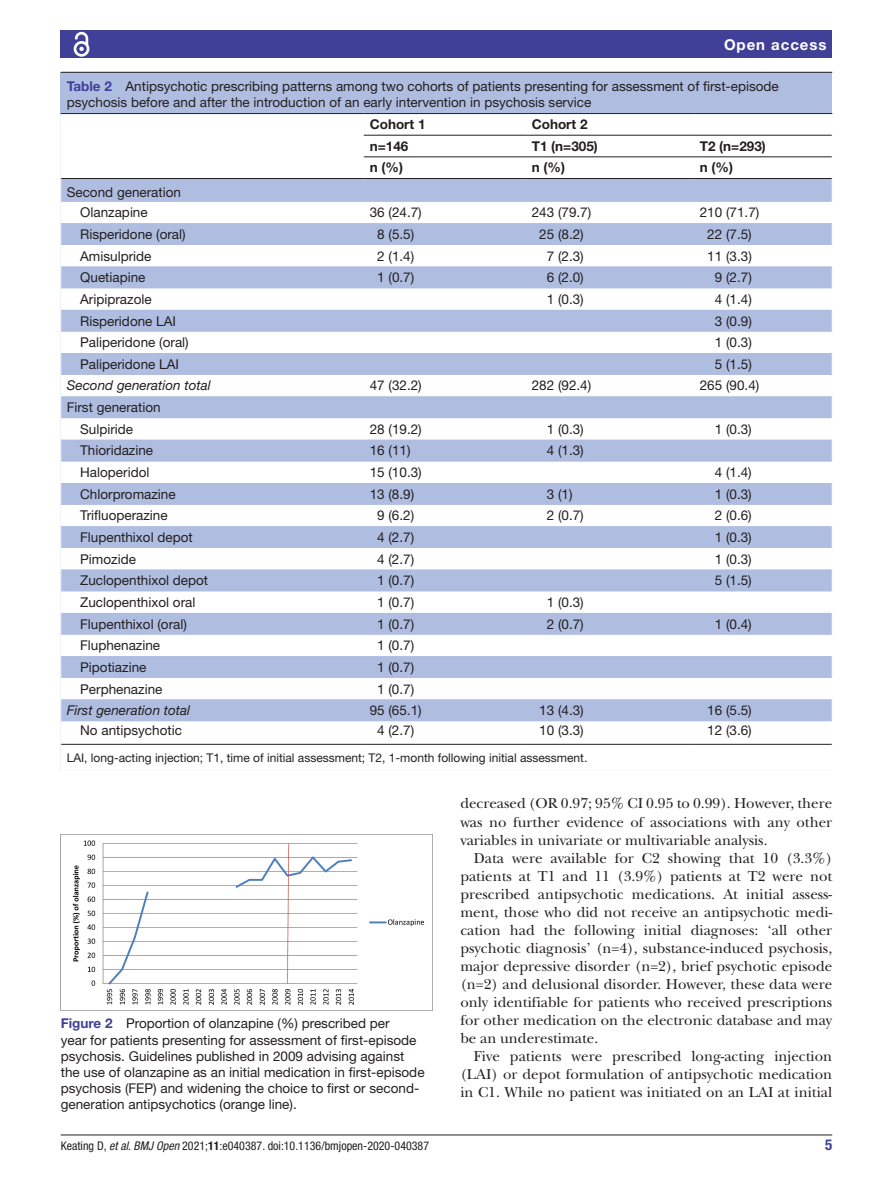
<style>
.page{position:relative;width:893px;height:1191px;background:#fff}
.page>*{position:absolute;margin:0;border:0;box-sizing:border-box;transform-origin:0 0}
.t1{font:15px/18px "New Baskerville";color:#231f20;text-align:justify}
.t2{font:700 15px "Helvetica Neue LT Std";letter-spacing:.065em;color:#fff}
.t3{font:700 condensed 15px "Helvetica Neue LT Std";color:#414099}
.t4{font:13.5px/16.2px "Helvetica Neue LT Std";color:#231f20}
.t5{font:700 13.5px "Helvetica Neue LT Std";color:#231f20}
.t6{font:italic 13.5px "Helvetica Neue LT Std";color:#231f20}
.t7{font:12px "Helvetica Neue LT Std";color:#231f20}
.t8{font:condensed 12px "Helvetica Neue LT Std";color:#231f20}
.s1{font-weight:700;color:#414099}
.s2{font-style:italic}
.s3{font-weight:700}
</style>
<div class="page">
<hr style="left:61px;top:1134px;width:771px;height:1px;background:#231f20">
<div style="left:61px;top:31px;width:771px;height:27px;background:#414099"></div>
<svg style="left:73px;top:31px;width:17px;height:26px"></svg>
<div style="left:61px;top:73px;width:771px;height:698px;background:#afbde1"></div>
<hr style="left:61px;top:72px;width:771px;height:1px;background:#231f20">
<div style="left:61px;top:114px;width:771px;height:657px;background:#fff"></div>
<svg style="left:61px;top:179px;width:771px;height:542px"></svg>
<hr style="left:61px;top:178px;width:303px;height:1px;background:#231f20">
<hr style="left:61px;top:113px;width:303px;height:1px;background:#231f20">
<hr style="left:364px;top:113px;width:162px;height:1px;background:#231f20">
<hr style="left:526px;top:113px;width:168px;height:1px;background:#231f20">
<hr style="left:694px;top:113px;width:138px;height:1px;background:#231f20">
<hr style="left:364px;top:135px;width:162px;height:1px;background:#231f20">
<hr style="left:526px;top:135px;width:168px;height:1px;background:#231f20">
<hr style="left:694px;top:135px;width:138px;height:1px;background:#231f20">
<hr style="left:364px;top:156px;width:162px;height:1px;background:#231f20">
<hr style="left:364px;top:178px;width:162px;height:1px;background:#231f20">
<hr style="left:526px;top:156px;width:168px;height:1px;background:#231f20">
<hr style="left:526px;top:178px;width:168px;height:1px;background:#231f20">
<hr style="left:694px;top:156px;width:138px;height:1px;background:#231f20">
<hr style="left:694px;top:178px;width:138px;height:1px;background:#231f20">
<hr style="left:364px;top:744px;width:162px;height:1px;background:#231f20">
<hr style="left:526px;top:744px;width:168px;height:1px;background:#231f20">
<hr style="left:694px;top:744px;width:138px;height:1px;background:#231f20">
<hr style="left:61px;top:744px;width:303px;height:1px;background:#231f20">
<svg style="left:60px;top:114px;width:1px;height:657px"></svg>
<hr style="left:67px;top:761px;width:765px;height:1px;background:#fff">
<img style="left:61px;top:834px;width:372px;height:176px">
<p class="t2" style="left:724px;top:35px;width:104px">Open access</p>
<p class="t4" style="left:67px;top:77px;width:714px"><span class="s1">Table 2</span> Antipsychotic prescribing patterns among two cohorts of patients presenting for assessment of first-episode psychosis before and after the introduction of an early intervention in psychosis service</p>
<p class="t5" style="left:370px;top:116px;width:57px">Cohort 1</p>
<p class="t5" style="left:532px;top:116px;width:57px">Cohort 2</p>
<p class="t5" style="left:370px;top:138px;width:40px">n=146</p>
<p class="t5" style="left:532px;top:138px;width:68px">T1 (n=305)</p>
<p class="t5" style="left:700px;top:138px;width:68px">T2 (n=293)</p>
<p class="t5" style="left:370px;top:159px;width:35px">n (%)</p>
<p class="t5" style="left:532px;top:159px;width:35px">n (%)</p>
<p class="t5" style="left:700px;top:159px;width:35px">n (%)</p>
<p class="t4" style="left:80px;top:182px;width:102px;line-height:20.1px;text-indent:-14px">Second generation<br>Olanzapine</p>
<p class="t4" style="left:370px;top:204px;width:54px">36 (24.7)</p>
<p class="t4" style="left:532px;top:204px;width:61px">243 (79.7)</p>
<p class="t4" style="left:700px;top:204px;width:61px">210 (71.7)</p>
<p class="t4" style="left:80px;top:226px;width:107px">Risperidone (oral)</p>
<p class="t4" style="left:377px;top:226px;width:39px">8 (5.5)</p>
<p class="t4" style="left:539px;top:226px;width:46px">25 (8.2)</p>
<p class="t4" style="left:707px;top:226px;width:46px">22 (7.5)</p>
<p class="t4" style="left:80px;top:247px;width:73px">Amisulpride</p>
<p class="t4" style="left:377px;top:247px;width:39px">2 (1.4)</p>
<p class="t4" style="left:547px;top:247px;width:39px">7 (2.3)</p>
<p class="t4" style="left:707px;top:247px;width:46px">11 (3.3)</p>
<p class="t4" style="left:80px;top:269px;width:67px">Quetiapine</p>
<p class="t4" style="left:377px;top:269px;width:39px">1 (0.7)</p>
<p class="t4" style="left:547px;top:269px;width:39px">6 (2.0)</p>
<p class="t4" style="left:715px;top:269px;width:39px">9 (2.7)</p>
<p class="t4" style="left:80px;top:291px;width:73px">Aripiprazole</p>
<p class="t4" style="left:547px;top:291px;width:39px">1 (0.3)</p>
<p class="t4" style="left:715px;top:291px;width:39px">4 (1.4)</p>
<p class="t4" style="left:80px;top:312px;width:97px">Risperidone LAI</p>
<p class="t4" style="left:715px;top:312px;width:39px">3 (0.9)</p>
<p class="t4" style="left:80px;top:334px;width:110px">Paliperidone (oral)</p>
<p class="t4" style="left:715px;top:334px;width:39px">1 (0.3)</p>
<p class="t4" style="left:80px;top:356px;width:100px">Paliperidone LAI</p>
<p class="t4" style="left:715px;top:356px;width:39px">5 (1.5)</p>
<p class="t6" style="left:67px;top:377px;width:146px">Second generation total</p>
<p class="t4" style="left:370px;top:377px;width:54px">47 (32.2)</p>
<p class="t4" style="left:532px;top:377px;width:61px">282 (92.4)</p>
<p class="t4" style="left:700px;top:377px;width:61px">265 (90.4)</p>
<p class="t4" style="left:80px;top:396px;width:82px;line-height:21.6px;text-indent:-14px">First generation<br>Sulpiride</p>
<p class="t4" style="left:370px;top:421px;width:54px">28 (19.2)</p>
<p class="t4" style="left:547px;top:421px;width:39px">1 (0.3)</p>
<p class="t4" style="left:715px;top:421px;width:39px">1 (0.3)</p>
<p class="t4" style="left:80px;top:442px;width:74px">Thioridazine</p>
<p class="t4" style="left:370px;top:442px;width:42px">16 (11)</p>
<p class="t4" style="left:547px;top:442px;width:39px">4 (1.3)</p>
<p class="t4" style="left:80px;top:464px;width:71px">Haloperidol</p>
<p class="t4" style="left:370px;top:464px;width:54px">15 (10.3)</p>
<p class="t4" style="left:715px;top:464px;width:39px">4 (1.4)</p>
<p class="t4" style="left:80px;top:485px;width:97px">Chlorpromazine</p>
<p class="t4" style="left:370px;top:485px;width:46px">13 (8.9)</p>
<p class="t4" style="left:547px;top:485px;width:27px">3 (1)</p>
<p class="t4" style="left:715px;top:485px;width:39px">1 (0.3)</p>
<p class="t4" style="left:80px;top:507px;width:89px">Trifluoperazine</p>
<p class="t4" style="left:377px;top:507px;width:39px">9 (6.2)</p>
<p class="t4" style="left:547px;top:507px;width:39px">2 (0.7)</p>
<p class="t4" style="left:715px;top:507px;width:39px">2 (0.6)</p>
<p class="t4" style="left:80px;top:529px;width:114px">Flupenthixol depot</p>
<p class="t4" style="left:377px;top:529px;width:39px">4 (2.7)</p>
<p class="t4" style="left:715px;top:529px;width:39px">1 (0.3)</p>
<p class="t4" style="left:80px;top:550px;width:57px">Pimozide</p>
<p class="t4" style="left:377px;top:550px;width:39px">4 (2.7)</p>
<p class="t4" style="left:715px;top:550px;width:39px">1 (0.3)</p>
<p class="t4" style="left:80px;top:572px;width:130px">Zuclopenthixol depot</p>
<p class="t4" style="left:377px;top:572px;width:39px">1 (0.7)</p>
<p class="t4" style="left:715px;top:572px;width:39px">5 (1.5)</p>
<p class="t4" style="left:80px;top:594px;width:117px">Zuclopenthixol oral</p>
<p class="t4" style="left:377px;top:594px;width:39px">1 (0.7)</p>
<p class="t4" style="left:547px;top:594px;width:39px">1 (0.3)</p>
<p class="t4" style="left:80px;top:615px;width:108px">Flupenthixol (oral)</p>
<p class="t4" style="left:377px;top:615px;width:39px">1 (0.7)</p>
<p class="t4" style="left:547px;top:615px;width:39px">2 (0.7)</p>
<p class="t4" style="left:715px;top:615px;width:39px">1 (0.4)</p>
<p class="t4" style="left:80px;top:637px;width:82px">Fluphenazine</p>
<p class="t4" style="left:377px;top:637px;width:39px">1 (0.7)</p>
<p class="t4" style="left:80px;top:659px;width:68px">Pipotiazine</p>
<p class="t4" style="left:377px;top:659px;width:39px">1 (0.7)</p>
<p class="t4" style="left:80px;top:680px;width:84px">Perphenazine</p>
<p class="t4" style="left:377px;top:680px;width:39px">1 (0.7)</p>
<p class="t6" style="left:67px;top:702px;width:125px">First generation total</p>
<p class="t4" style="left:370px;top:702px;width:54px">95 (65.1)</p>
<p class="t4" style="left:539px;top:702px;width:46px">13 (4.3)</p>
<p class="t4" style="left:707px;top:702px;width:46px">16 (5.5)</p>
<p class="t4" style="left:80px;top:722px;width:103px">No antipsychotic</p>
<p class="t4" style="left:377px;top:722px;width:39px">4 (2.7)</p>
<p class="t4" style="left:539px;top:722px;width:46px">10 (3.3)</p>
<p class="t4" style="left:707px;top:722px;width:46px">12 (3.6)</p>
<p class="t7" style="left:67px;top:750px;width:522px">LAI, long-acting injection; T1, time of initial assessment; T2, 1-month following initial assessment.</p>
<p class="t4" style="left:61px;top:1015px;width:365px"><span class="s1">Figure 2</span> Proportion of olanzapine (%) prescribed per<br>year for patients presenting for assessment of first-episode psychosis. Guidelines published in 2009 advising against the use of olanzapine as an initial medication in first-episode psychosis (FEP) and widening the choice to first or second&shy;generation antipsychotics (orange line).</p>
<p class="t1" style="left:460px;top:794px;width:373px;line-height:18.5px">decreased (OR 0.97; 95% CI 0.95 to 0.99). However, there was no further evidence of associations with any other variables in univariate or multivariable analysis.</p>
<p class="t1" style="left:460px;top:849px;width:373px;text-indent:14px">Data were available for C2 showing that 10 (3.3%) patients at T1 and 11 (3.9%) patients at T2 were not prescribed antipsychotic medications. At initial assess&shy;ment, those who did not receive an antipsychotic medi&shy;cation had the following initial diagnoses: ‘all other psychotic diagnosis’ (n=4), substance-induced psychosis, major depressive disorder (n=2), brief psychotic episode (n=2) and delusional disorder. However, these data were only identifiable for patients who received prescriptions for other medication on the electronic database and may be an underestimate.</p>
<p class="t1" style="left:460px;top:1047px;width:373px;text-indent:14px">Five patients were prescribed long-acting injection (LAI) or depot formulation of antipsychotic medication in C1. While no patient was initiated on an LAI at initial</p>
<p class="t8" style="left:61px;top:1138px;width:370px">Keating D, <span class="s2">et al</span>. <span class="s2">BMJ Open</span> 2021;<span class="s3">11</span>:e040387. doi:10.1136/bmjopen-2020-040387</p>
<p class="t3" style="left:825px;top:1135px;width:9px">5</p>
</div>
